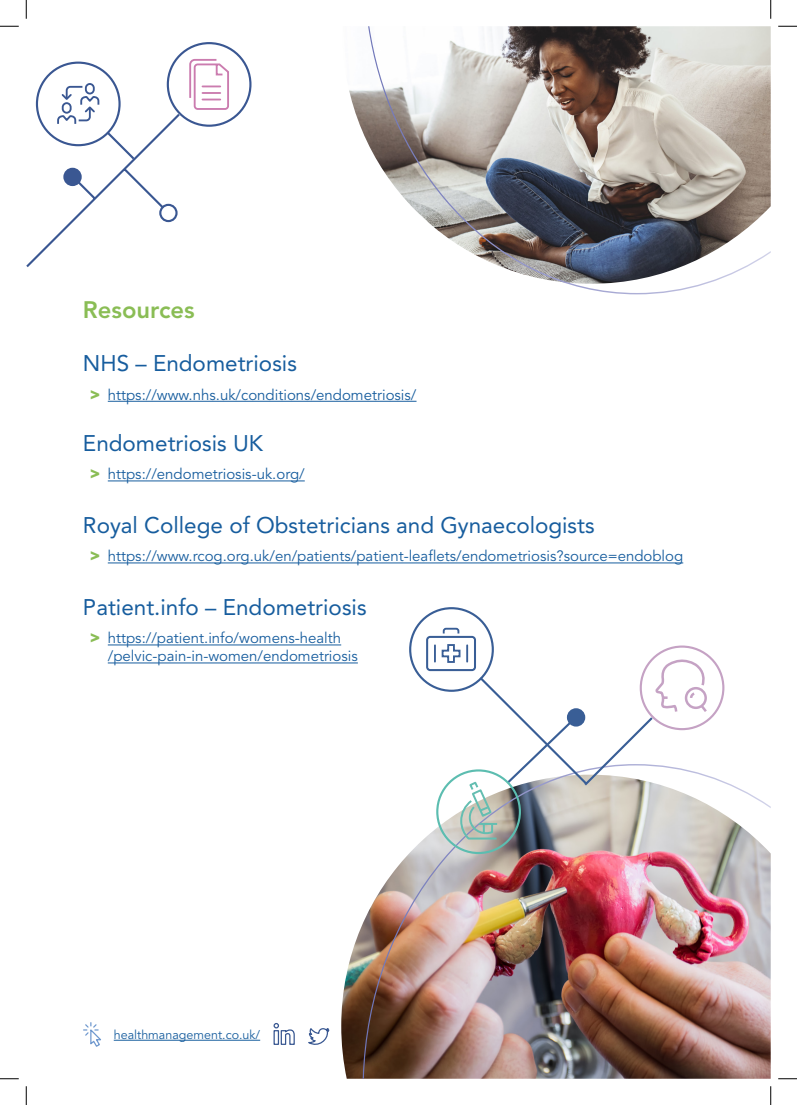
<style>
.page{position:relative;width:797px;height:1105px;background:#fff}
.page>*{position:absolute;margin:0;border:0;box-sizing:border-box;transform-origin:0 0}
.Numbered_Sub-Heading{font:800 23.75px "Avenir LT Pro";color:#8abd55}
.Sub-Heading{font:22.5px "Avenir LT Pro";color:#175d9e}
.t1{font:15px/18px "Avenir LT Pro";color:#175d9e}
.t2{font:12.5px "Avenir LT Pro";color:#175d9e}
.s1{font-family:"Arial";font-weight:900;color:#8abd55}
</style>
<div class="page">
<svg style="left:273px;top:1023px;width:22px;height:22px"></svg>
<svg style="left:308px;top:1028px;width:22px;height:17px"></svg>
<hr style="left:114px;top:1040px;width:146px;height:1px;background:#175d9e">
<svg style="left:83px;top:1022px;width:18px;height:25px"></svg>
<svg style="left:40px;top:42px;width:212px;height:85px"></svg>
<div style="left:85px;top:83px;width:10px;height:11px;border:2px solid #3a5792;border-radius:4px"></div>
<svg style="left:26px;top:85px;width:156px;height:183px"></svg>
<svg style="left:188px;top:58px;width:42px;height:53px"></svg>
<img style="left:349px;top:90px;width:19px;height:53px">
<svg style="left:368px;top:26px;width:402px;height:268px"></svg>
<hr style="left:108px;top:401px;width:308px;height:1px;background:#175d9e">
<hr style="left:108px;top:480px;width:197px;height:1px;background:#175d9e">
<hr style="left:108px;top:562px;width:575px;height:1px;background:#175d9e">
<hr style="left:108px;top:645px;width:233px;height:1px;background:#175d9e">
<hr style="left:108px;top:663px;width:250px;height:1px;background:#175d9e">
<img style="left:341px;top:923px;width:22px;height:156px">
<img style="left:363px;top:776px;width:407px;height:303px">
<svg style="left:408px;top:607px;width:301px;height:233px"></svg>
<div style="left:684px;top:687px;width:23px;height:22px;border:2px solid #c5a2c4;border-radius:50%"></div>
<svg style="left:0;top:25px;width:19px;height:2px"></svg>
<svg style="left:778px;top:25px;width:19px;height:2px"></svg>
<svg style="left:0;top:1078px;width:19px;height:1px"></svg>
<svg style="left:778px;top:1078px;width:19px;height:1px"></svg>
<svg style="left:25px;top:0;width:2px;height:19px"></svg>
<svg style="left:25px;top:1086px;width:2px;height:19px"></svg>
<svg style="left:770px;top:0;width:1px;height:19px"></svg>
<svg style="left:770px;top:1086px;width:1px;height:19px"></svg>
<p class="Numbered_Sub-Heading" style="left:83px;top:296px;width:113px">Resources</p>
<p class="Sub-Heading" style="left:83px;top:350px;width:215px">NHS – Endometriosis</p>
<p class="t1" style="left:90px;top:386px;width:328px"><span class="s1">&gt;</span> https://www.nhs.uk/conditions/endometriosis/</p>
<p class="Sub-Heading" style="left:83px;top:429px;width:182px">Endometriosis UK</p>
<p class="t1" style="left:90px;top:465px;width:216px"><span class="s1">&gt;</span> https://endometriosis-uk.org/</p>
<p class="Sub-Heading" style="left:83px;top:511px;width:513px">Royal College of Obstetricians and Gynaecologists</p>
<p class="t1" style="left:90px;top:547px;width:594px"><span class="s1">&gt;</span> https://www.rcog.org.uk/en/patients/patient-leaflets/endometriosis?source=endoblog</p>
<p class="Sub-Heading" style="left:83px;top:593px;width:285px">Patient.info – Endometriosis</p>
<p class="t1" style="left:108px;top:629px;width:251px;text-indent:-18px"><span class="s1">&gt;</span> https://patient.info/womens-health /pelvic-pain-in-women/endometriosis</p>
<p class="t2" style="left:114px;top:1027px;width:148px">healthmanagement.co.uk/</p>
</div>
